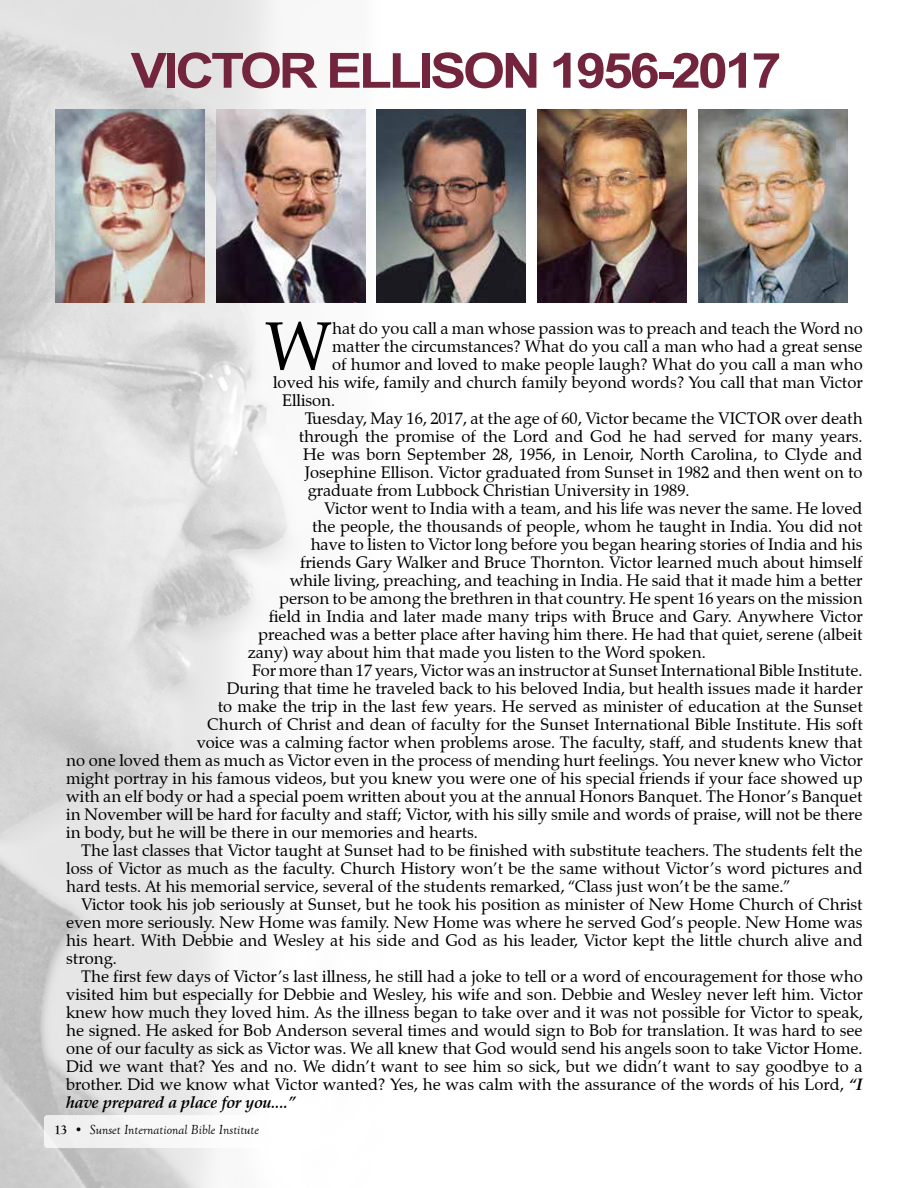
<style>
.page{position:relative;width:918px;height:1188px;background:#fff}
.page>*{position:absolute;margin:0;border:0;box-sizing:border-box;transform-origin:0 0}
.t1{font:67.8px "Zapf Calligraphic 801 BT";color:#000}
.t2{font:700 48.6px "Arial";letter-spacing:-.06em;color:#72253d;scale:1.11 1}
.t3{font:16.5px "Zapf Calligraphic 801 BT";color:#000}
.t4{font:italic 700 16.5px "Zapf Calligraphic 801 BT";color:#000}
.t5{font:italic 13.5px "Goudy Old Style T";color:#000}
.s1{font-weight:700;font-style:italic}
.s2{font-weight:700;font-style:normal}
</style>
<div class="page">
<img style="left:0;top:0;width:384px;height:1188px">
<div style="left:44px;top:1115px;width:222px;height:33px;background:#f8f8f8"></div>
<img style="left:699px;top:109px;width:149px;height:193px">
<img style="left:377px;top:109px;width:149px;height:193px">
<img style="left:216px;top:109px;width:149px;height:193px">
<img style="left:538px;top:109px;width:149px;height:193px">
<img style="left:55px;top:109px;width:149px;height:193px">
<h2 class="t2" style="left:131px;top:38px;width:588px">VICTOR ELLISON 1956-2017</h2>
<h1 class="t1" style="left:265px;top:304px;width:69px">W</h1>
<p class="t3" style="left:332px;top:318px;width:532px">hat do you call a man whose passion was to preach and teach the Word no</p>
<p class="t3" style="left:332px;top:336px;width:532px">matter the circumstances? What do you call a man who had a great sense</p>
<p class="t3" style="left:332px;top:354px;width:532px">of humor and loved to make people laugh? What do you call a man who</p>
<p class="t3" style="left:273px;top:372px;width:591px">loved his wife, family and church family beyond words? You call that man Victor</p>
<p class="t3" style="left:282px;top:390px;width:55px">Ellison.</p>
<p class="t3" style="left:305px;top:408px;width:559px">Tuesday, May 16, 2017, at the age of 60, Victor became the VICTOR over death</p>
<p class="t3" style="left:299px;top:426px;width:565px">through the promise of the Lord and God he had served for many years.</p>
<p class="t3" style="left:303px;top:444px;width:561px">He was born September 28, 1956, in Lenoir, North Carolina, to Clyde and</p>
<p class="t3" style="left:305px;top:462px;width:560px">Josephine Ellison. Victor graduated from Sunset in 1982 and then went on to</p>
<p class="t3" style="left:308px;top:480px;width:383px">graduate from Lubbock Christian University in 1989.</p>
<p class="t3" style="left:324px;top:498px;width:540px">Victor went to India with a team, and his life was never the same. He loved</p>
<p class="t3" style="left:312px;top:516px;width:552px">the people, the thousands of people, whom he taught in India. You did not</p>
<p class="t3" style="left:311px;top:534px;width:553px">have to listen to Victor long before you began hearing stories of India and his</p>
<p class="t3" style="left:300px;top:552px;width:564px">friends Gary Walker and Bruce Thornton. Victor learned much about himself</p>
<p class="t3" style="left:290px;top:570px;width:574px">while living, preaching, and teaching in India. He said that it made him a better</p>
<p class="t3" style="left:279px;top:588px;width:585px">person to be among the brethren in that country. He spent 16 years on the mission</p>
<p class="t3" style="left:269px;top:606px;width:596px">field in India and later made many trips with Bruce and Gary. Anywhere Victor</p>
<p class="t3" style="left:258px;top:624px;width:606px">preached was a better place after having him there. He had that quiet, serene (albeit</p>
<p class="t3" style="left:248px;top:642px;width:460px">zany) way about him that made you listen to the Word spoken.</p>
<p class="t3" style="left:252px;top:660px;width:612px">For more than 17 years, Victor was an instructor at Sunset International Bible Institute.</p>
<p class="t3" style="left:227px;top:678px;width:637px">During that time he traveled back to his beloved India, but health issues made it harder</p>
<p class="t3" style="left:218px;top:696px;width:647px">to make the trip in the last few years. He served as minister of education at the Sunset</p>
<p class="t3" style="left:207px;top:714px;width:657px">Church of Christ and dean of faculty for the Sunset International Bible Institute. His soft</p>
<p class="t3" style="left:197px;top:732px;width:667px">voice was a calming factor when problems arose. The faculty, staff, and students knew that</p>
<p class="t3" style="left:66px;top:750px;width:798px">no one loved them as much as Victor even in the process of mending hurt feelings. You never knew who Victor</p>
<p class="t3" style="left:66px;top:768px;width:798px">might portray in his famous videos, but you knew you were one of his special friends if your face showed up</p>
<p class="t3" style="left:66px;top:786px;width:798px">with an elf body or had a special poem written about you at the annual Honors Banquet. The Honor’s Banquet</p>
<p class="t3" style="left:66px;top:804px;width:798px">in November will be hard for faculty and staff; Victor, with his silly smile and words of praise, will not be there</p>
<p class="t3" style="left:66px;top:822px;width:413px">in body, but he will be there in our memories and hearts.</p>
<p class="t3" style="left:81px;top:840px;width:783px">The last classes that Victor taught at Sunset had to be finished with substitute teachers. The students felt the</p>
<p class="t3" style="left:66px;top:858px;width:798px">loss of Victor as much as the faculty. Church History won’t be the same without Victor’s word pictures and</p>
<p class="t3" style="left:66px;top:876px;width:726px">hard tests. At his memorial service, several of the students remarked, “Class just won’t be the same.”</p>
<p class="t3" style="left:81px;top:894px;width:783px">Victor took his job seriously at Sunset, but he took his position as minister of New Home Church of Christ</p>
<p class="t3" style="left:66px;top:912px;width:798px">even more seriously. New Home was family. New Home was where he served God’s people. New Home was</p>
<p class="t3" style="left:66px;top:930px;width:798px">his heart. With Debbie and Wesley at his side and God as his leader, Victor kept the little church alive and</p>
<p class="t3" style="left:66px;top:948px;width:52px">strong.</p>
<p class="t3" style="left:81px;top:966px;width:783px">The first few days of Victor’s last illness, he still had a joke to tell or a word of encouragement for those who</p>
<p class="t3" style="left:66px;top:984px;width:798px">visited him but especially for Debbie and Wesley, his wife and son. Debbie and Wesley never left him. Victor</p>
<p class="t3" style="left:66px;top:1002px;width:798px">knew how much they loved him. As the illness began to take over and it was not possible for Victor to speak,</p>
<p class="t3" style="left:66px;top:1020px;width:798px">he signed. He asked for Bob Anderson several times and would sign to Bob for translation. It was hard to see</p>
<p class="t3" style="left:66px;top:1038px;width:798px">one of our faculty as sick as Victor was. We all knew that God would send his angels soon to take Victor Home.</p>
<p class="t3" style="left:66px;top:1056px;width:798px">Did we want that? Yes and no. We didn’t want to see him so sick, but we didn’t want to say goodbye to a</p>
<p class="t3" style="left:66px;top:1074px;width:798px">brother. Did we know what Victor wanted? Yes, he was calm with the assurance of the words of his Lord, <span class="s1">“I</span></p>
<p class="t4" style="left:66px;top:1092px;width:231px">have prepared a place for you....”</p>
<p class="t5" style="left:54px;top:1123px;width:207px"><span class="s2">13</span> • Sunset International Bible Institute</p>
</div>
